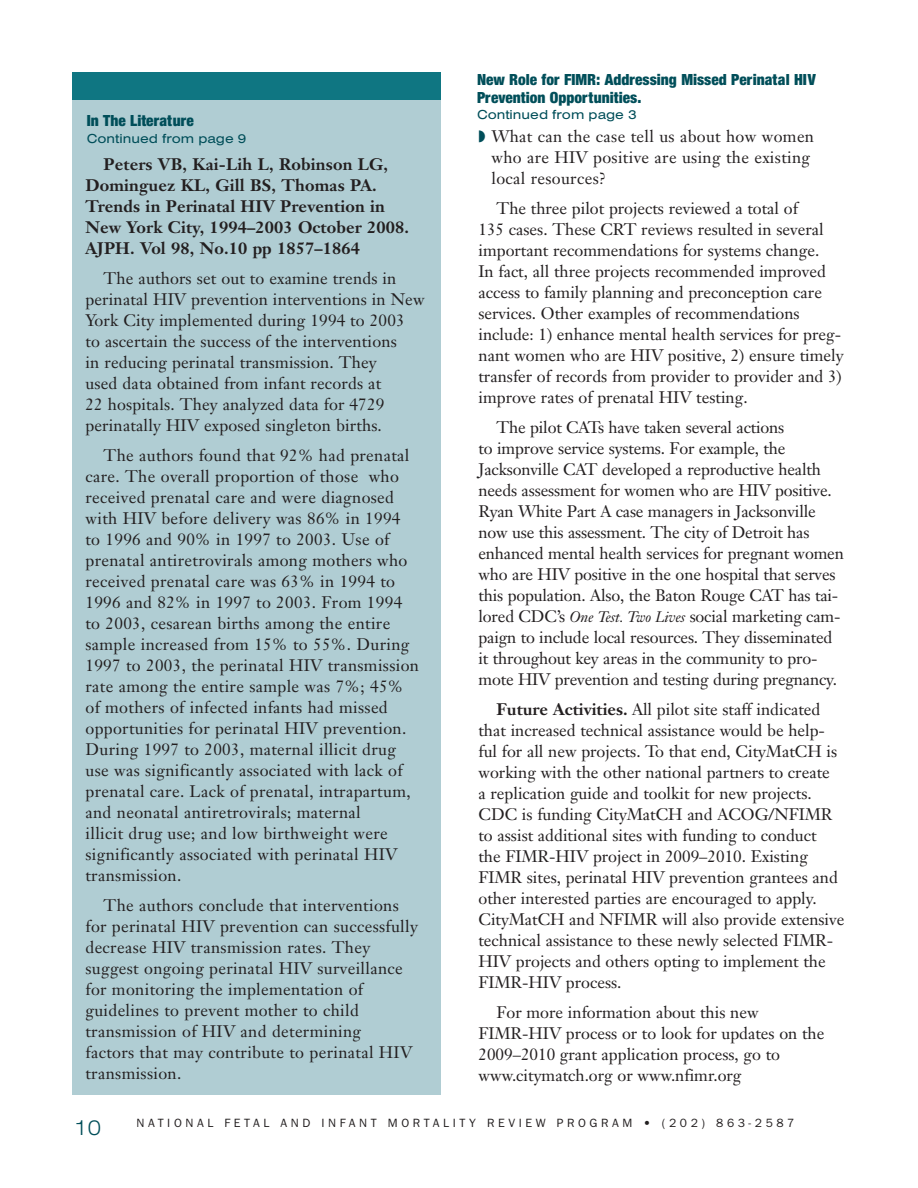
<style>
.page{position:relative;width:918px;height:1188px;background:#fff}
.page>*{position:absolute;margin:0;border:0;box-sizing:border-box;transform-origin:0 0}
.t1{font:22.5px "Sans Light Extended DTC";color:#004e59}
.T{font:16.5px/21px "Janson Text";color:#231f20}
.T-2{font:16.5px/21px "Janson Text";letter-spacing:.02em;color:#231f20}
.T-3{font:700 16.5px/21px "Janson Text";letter-spacing:.01em;color:#231f20}
.Lb{font:16.5px/21px "Janson Text";letter-spacing:.02em;color:#231f20}
.Cont__head{font:16.5px/18px "Sans Black Condensed DTC";color:#004e59}
.Jump_Lines{font:13.5px "Sans Extended Regular DTC";color:#004e59}
.t2{font:12px "Franklin Gothic";letter-spacing:.3em;color:#231f20}
.s1{color:#004e59}
.s2{font-style:italic;font-size:15px}
.s3{font-weight:700}
</style>
<div class="page">
<div style="left:72px;top:72px;width:369px;height:1023px;background:#b0cdd3"></div>
<div style="left:72px;top:72px;width:369px;height:27px;background:#0f7682"></div>
<p class="Cont__head" style="left:87px;top:112px;width:109px">In The Literature</p>
<p class="Jump_Lines" style="left:87px;top:131px;width:161px">Continued from page 9</p>
<p class="T-3" style="left:86px;top:154px;width:325px;text-indent:18px">Peters VB, Kai-Lih L, Robinson LG, Dominguez KL, Gill BS, Thomas PA.<br>Trends in Perinatal HIV Prevention in New York City, 1994–2003 October 2008.<br>AJPH. Vol 98, No.10 pp 1857–1864</p>
<p class="T" style="left:86px;top:268px;width:341px;text-indent:18px">The authors set out to examine trends in perinatal HIV prevention interventions in New York City implemented during 1994 to 2003<br>to ascertain the success of the interventions<br>in reducing perinatal transmission. They<br>used data obtained from infant records at<br>22 hospitals. They analyzed data for 4729 perinatally HIV exposed singleton births.</p>
<p class="T-2" style="left:86px;top:445px;width:335px;text-indent:18px">The authors found that 92% had prenatal care. The overall proportion of those who received prenatal care and were diagnosed with HIV before delivery was 86% in 1994 to 1996 and 90% in 1997 to 2003. Use of prenatal antiretrovirals among mothers who received prenatal care was 63% in 1994 to 1996 and 82% in 1997 to 2003. From 1994 to 2003, cesarean births among the entire sample increased from 15% to 55%. During 1997 to 2003, the perinatal HIV transmission rate among the entire sample was 7%; 45% of mothers of infected infants had missed opportunities for perinatal HIV prevention.<br>During 1997 to 2003, maternal illicit drug use was significantly associated with lack of prenatal care. Lack of prenatal, intrapartum, and neonatal antiretrovirals; maternal<br>illicit drug use; and low birthweight were significantly associated with perinatal HIV transmission.</p>
<p class="T-2" style="left:86px;top:895px;width:334px;text-indent:18px">The authors conclude that interventions for perinatal HIV prevention can successfully decrease HIV transmission rates. They suggest ongoing perinatal HIV surveillance for monitoring the implementation of guidelines to prevent mother to child transmission of HIV and determining<br>factors that may contribute to perinatal HIV transmission.</p>
<p class="Cont__head" style="left:477px;top:70px;width:340px">New Role for FIMR: Addressing Missed Perinatal HIV<br>Prevention Opportunities.</p>
<p class="Jump_Lines" style="left:477px;top:107px;width:161px">Continued from page 3</p>
<p class="Lb" style="left:491px;top:126px;width:324px;text-indent:-13px"><span class="s1">◗</span> What can the case tell us about how women who are HIV positive are using the existing local resources?</p>
<p class="T" style="left:478px;top:198px;width:367px;text-indent:18px">The three pilot projects reviewed a total of<br>135 cases. These CRT reviews resulted in several important recommendations for systems change.<br>In fact, all three projects recommended improved access to family planning and preconception care services. Other examples of recommendations include: 1) enhance mental health services for preg&shy;nant women who are HIV positive, 2) ensure timely transfer of records from provider to provider and 3) improve rates of prenatal HIV testing.</p>
<p class="T" style="left:478px;top:417px;width:367px;text-indent:18px">The pilot CATs have taken several actions<br>to improve service systems. For example, the Jacksonville CAT developed a reproductive health needs assessment for women who are HIV positive.<br>Ryan White Part A case managers in Jacksonville now use this assessment. The city of Detroit has enhanced mental health services for pregnant women who are HIV positive in the one hospital that serves this population. Also, the Baton Rouge CAT has tai&shy;lored CDC’s <span class="s2">One Test. Two Lives</span> social marketing cam&shy;paign to include local resources. They disseminated it throughout key areas in the community to pro&shy;mote HIV prevention and testing during pregnancy.</p>
<p class="T" style="left:478px;top:699px;width:368px;text-indent:18px"><span class="s3">Future Activities.</span> All pilot site staff indicated that increased technical assistance would be help&shy;ful for all new projects. To that end, CityMatCH is working with the other national partners to create<br>a replication guide and toolkit for new projects.<br>CDC is funding CityMatCH and ACOG/NFIMR to assist additional sites with funding to conduct<br>the FIMR-HIV project in 2009–2010. Existing FIMR sites, perinatal HIV prevention grantees and other interested parties are encouraged to apply.<br>CityMatCH and NFIMR will also provide extensive technical assistance to these newly selected FIMR-HIV projects and others opting to implement the FIMR-HIV process.</p>
<p class="T" style="left:478px;top:1002px;width:347px;text-indent:18px">For more information about this new FIMR-HIV process or to look for updates on the 2009–2010 grant application process, go to www.citymatch.org or www.nfimr.org</p>
<h1 class="t1" style="left:74px;top:1115px;width:29px">10</h1>
<p class="t2" style="left:136px;top:1116px;width:659px">NATIONAL FETAL AND INFANT MORTALITY REVIEW PROGRAM • (202) 863-2587</p>
</div>
